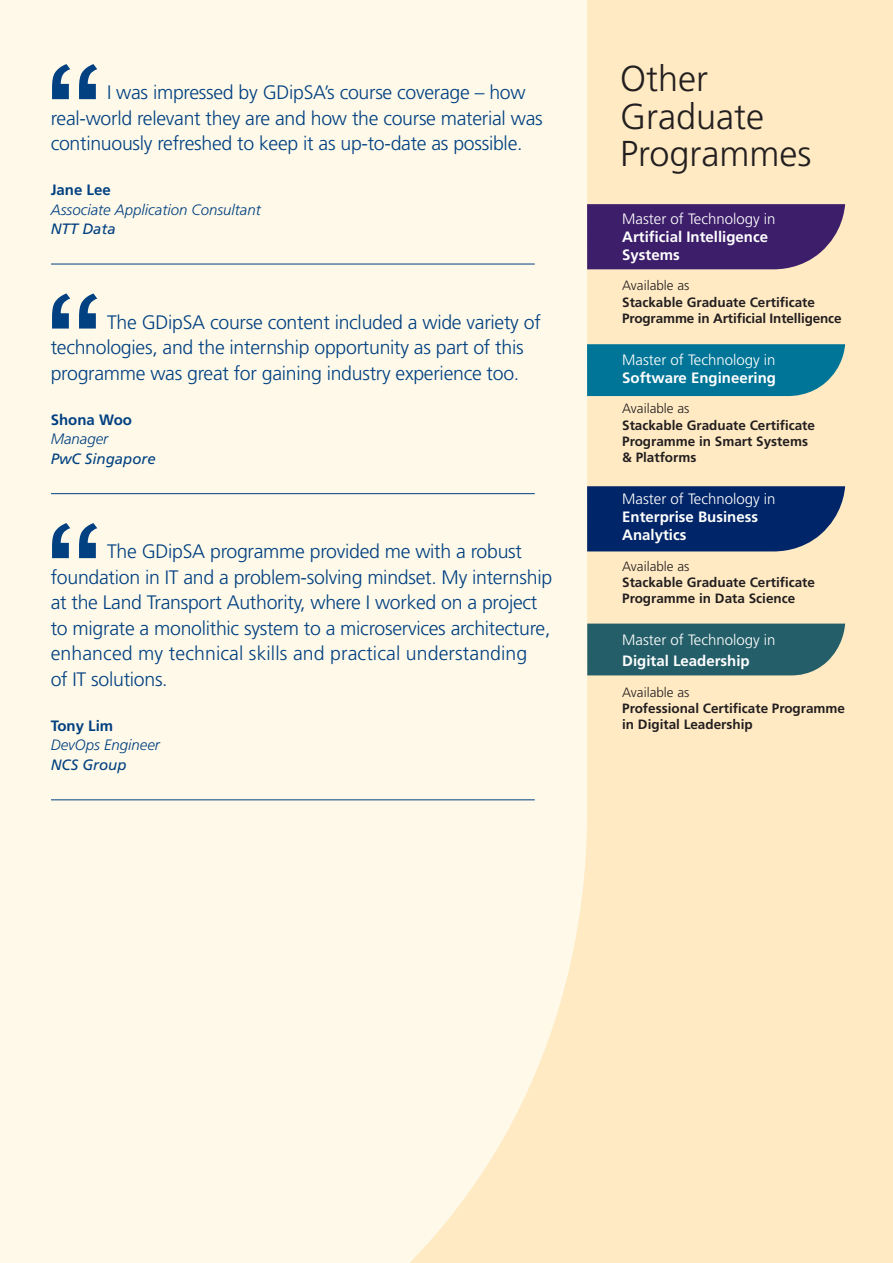
<style>
.page{position:relative;width:893px;height:1263px;background:#ffeac3}
.page>*{position:absolute;margin:0;border:0;box-sizing:border-box;transform-origin:0 0}
.t1{font:300 36px/37.5px "Frutiger LT Std";color:#231f20}
.t2{font:300 19.5px/25.5px "Frutiger LT Std";letter-spacing:-.015em;color:#014081}
.t3{font:700 15px/18px "Frutiger LT Std";color:#fff}
.t4{font:300 15px "Frutiger LT Std";color:#fff}
.t5{font:italic 300 15px "Frutiger LT Std";color:#014081}
.t6{font:italic 15px "Frutiger LT Std";color:#014081}
.t7{font:700 15px "Frutiger LT Std";color:#014081}
.t8{font:700 13.5px/16.2px "Frutiger LT Std";color:#231f20}
.t9{font:300 13.5px "Frutiger LT Std";color:#231f20}
</style>
<div class="page">
<div style="left:0;top:0;width:587px;height:1263px;background:#fef9e9"></div>
<svg style="left:587px;top:344px;width:258px;height:52px;background:#0d7b99"></svg>
<div style="left:587px;top:624px;width:258px;height:51px;background:#245e69"></div>
<svg style="left:587px;top:486px;width:258px;height:65px;background:#10316d"></svg>
<svg style="left:587px;top:204px;width:258px;height:65px;background:#492a70"></svg>
<svg style="left:52px;top:64px;width:45px;height:35px;background:#7595b1"></svg>
<svg style="left:52px;top:293px;width:45px;height:36px;background:#7897b2"></svg>
<svg style="left:52px;top:523px;width:45px;height:35px;background:#7595b0"></svg>
<hr style="left:51px;top:264px;width:484px;height:1px;background:#014081">
<hr style="left:51px;top:493px;width:484px;height:1px;background:#014081">
<hr style="left:51px;top:799px;width:484px;height:1px;background:#014081">
<p class="t2" style="left:51px;top:80px;width:493px;text-indent:56px">I was impressed by GDipSA’s course coverage – how real-world relevant they are and how the course material was continuously refreshed to keep it as up-to-date as possible.</p>
<p class="t7" style="left:51px;top:181px;width:62px">Jane Lee</p>
<p class="t5" style="left:51px;top:201px;width:212px">Associate Application Consultant</p>
<p class="t6" style="left:51px;top:220px;width:67px">NTT Data</p>
<p class="t2" style="left:51px;top:309px;width:492px;text-indent:56px">The GDipSA course content included a wide variety of technologies, and the internship opportunity as part of this programme was great for gaining industry experience too.</p>
<p class="t7" style="left:51px;top:410px;width:83px">Shona Woo</p>
<p class="t5" style="left:51px;top:430px;width:59px">Manager</p>
<p class="t6" style="left:51px;top:450px;width:107px">PwC Singapore</p>
<p class="t2" style="left:51px;top:539px;width:503px;text-indent:56px">The GDipSA programme provided me with a robust foundation in IT and a problem-solving mindset. My internship at the Land Transport Authority, where I worked on a project to migrate a monolithic system to a microservices architecture, enhanced my technical skills and practical understanding<br>of IT solutions.</p>
<p class="t7" style="left:51px;top:716px;width:64px">Tony Lim</p>
<p class="t5" style="left:51px;top:736px;width:111px">DevOps Engineer</p>
<p class="t6" style="left:51px;top:756px;width:77px">NCS Group</p>
<h1 class="t1" style="left:620px;top:60px;width:193px">Other<br>Graduate<br>Programmes</h1>
<p class="t4" style="left:622px;top:210px;width:155px">Master of Technology in</p>
<p class="t3" style="left:622px;top:228px;width:147px">Artificial Intelligence<br>Systems</p>
<p class="t9" style="left:622px;top:278px;width:69px">Available as</p>
<p class="t8" style="left:622px;top:294px;width:221px">Stackable Graduate Certificate<br>Programme in Artificial Intelligence</p>
<p class="t4" style="left:622px;top:351px;width:155px">Master of Technology in</p>
<p class="t3" style="left:622px;top:369px;width:155px">Software Engineering</p>
<p class="t9" style="left:622px;top:401px;width:69px">Available as</p>
<p class="t8" style="left:622px;top:417px;width:194px">Stackable Graduate Certificate<br>Programme in Smart Systems &amp; Platforms</p>
<p class="t4" style="left:622px;top:490px;width:155px">Master of Technology in</p>
<p class="t3" style="left:622px;top:508px;width:137px">Enterprise Business<br>Analytics</p>
<p class="t9" style="left:622px;top:558px;width:69px">Available as</p>
<p class="t8" style="left:622px;top:574px;width:194px">Stackable Graduate Certificate<br>Programme in Data Science</p>
<p class="t4" style="left:622px;top:631px;width:155px">Master of Technology in</p>
<p class="t3" style="left:622px;top:652px;width:129px">Digital Leadership</p>
<p class="t9" style="left:622px;top:684px;width:69px">Available as</p>
<p class="t8" style="left:622px;top:700px;width:224px">Professional Certificate Programme in Digital Leadership</p>
</div>
